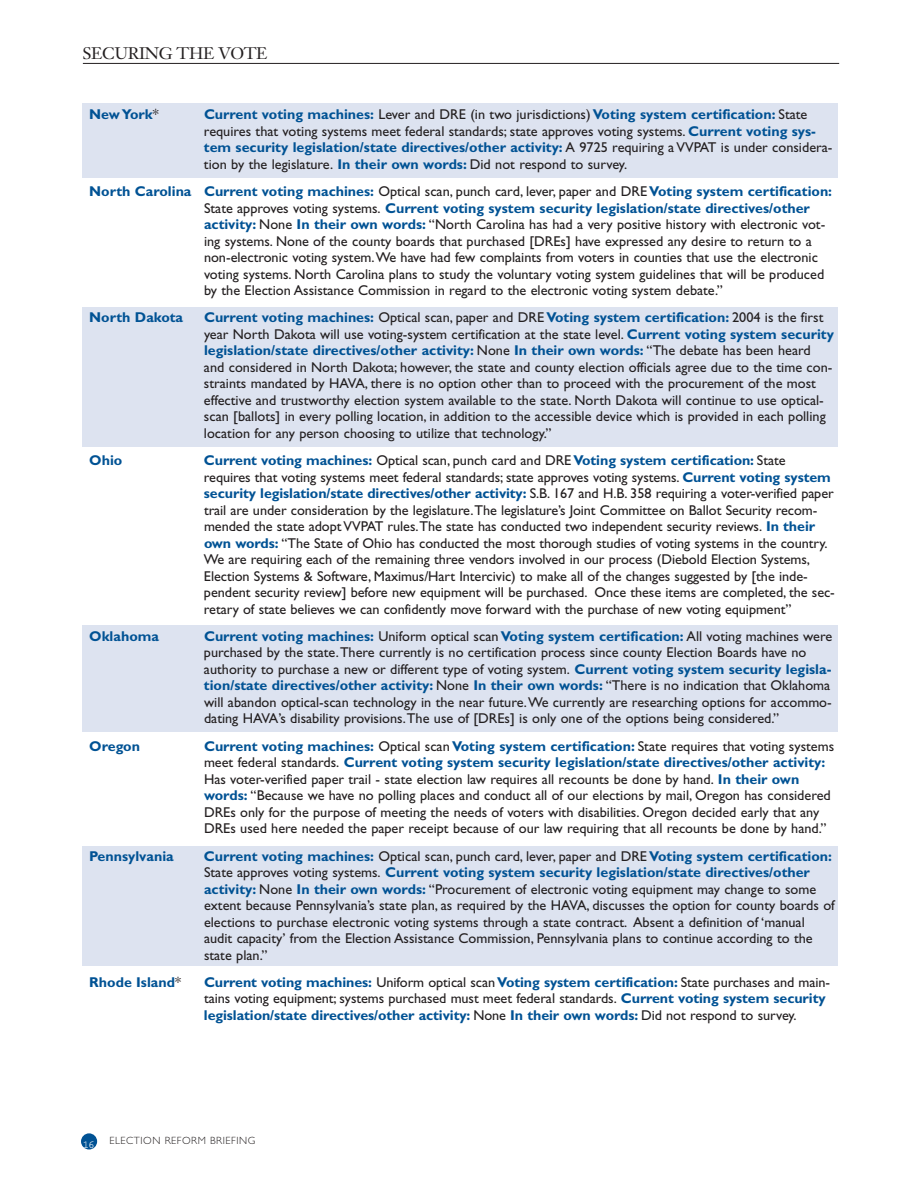
<style>
.page{position:relative;width:918px;height:1188px;background:#fff}
.page>*{position:absolute;margin:0;border:0;box-sizing:border-box;transform-origin:0 0}
.t1{font:16.5px "Janson Text";letter-spacing:-.02em;color:#231f20}
.t2{font:14.25px/16.5px "Gill Sans";color:#231f20}
.t3{font:700 14.25px/16.5px "Gill Sans";letter-spacing:-.005em;color:#005294}
.t4{font:300 10.5px "Gill Sans";letter-spacing:.05em;color:#231f20}
.t5{font:10.5px "Courier";color:#fff}
.s1{font-weight:400;color:#231f20}
.s2{font-weight:700;color:#005294}
</style>
<div class="page">
<div style="left:82px;top:103px;width:756px;height:74px;background:#dde3f0"></div>
<div style="left:82px;top:308px;width:756px;height:139px;background:#dde3f0"></div>
<div style="left:82px;top:626px;width:756px;height:106px;background:#dde3f0"></div>
<div style="left:82px;top:847px;width:756px;height:119px;background:#dde3f0"></div>
<hr style="left:83px;top:63px;width:756px;height:1px;background:#231f20">
<div style="left:81px;top:1133px;width:16px;height:17px;background:#005294;border-radius:50%"></div>
<p class="t1" style="left:82px;top:47px;width:187px">SECURING THE VOTE</p>
<p class="t3" style="left:89px;top:107px;width:71px">New York<span class="s1">*</span></p>
<p class="t2" style="left:204px;top:108px;width:630px"><span class="s2">Current voting machines:</span> Lever and DRE (in two jurisdictions) <span class="s2">Voting system certification:</span> State requires that voting systems meet federal standards; state approves voting systems. <span class="s2">Current voting sys&shy;tem security legislation/state directives/other activity:</span> A 9725 requiring a VVPAT is under considera&shy;tion by the legislature. <span class="s2">In their own words:</span> Did not respond to survey.</p>
<p class="t2" style="left:204px;top:184px;width:630px;text-indent:-115px"><span class="s2">North Carolina Current voting machines:</span> Optical scan, punch card, lever, paper and DRE <span class="s2">Voting system certification:<br></span>State approves voting systems. <span class="s2">Current voting system security legislation/state directives/other activity:</span> None <span class="s2">In their own words:</span> “North Carolina has had a very positive history with electronic vot&shy;ing systems. None of the county boards that purchased [DREs] have expressed any desire to return to a non-electronic voting system.We have had few complaints from voters in counties that use the electronic voting systems. North Carolina plans to study the voluntary voting system guidelines that will be produced by the Election Assistance Commission in regard to the electronic voting system debate.”</p>
<p class="t3" style="left:89px;top:311px;width:95px">North Dakota</p>
<p class="t2" style="left:204px;top:311px;width:631px"><span class="s2">Current voting machines:</span> Optical scan, paper and DRE <span class="s2">Voting system certification:</span> 2004 is the first year North Dakota will use voting-system certification at the state level. <span class="s2">Current voting system security legislation/state directives/other activity:</span> None <span class="s2">In their own words:</span> “The debate has been heard and considered in North Dakota; however, the state and county election officials agree due to the time con&shy;straints mandated by HAVA, there is no option other than to proceed with the procurement of the most effective and trustworthy election system available to the state. North Dakota will continue to use optical&shy;scan [ballots] in every polling location, in addition to the accessible device which is provided in each polling location for any person choosing to utilize that technology.”</p>
<p class="t3" style="left:89px;top:453px;width:35px">Ohio</p>
<p class="t2" style="left:204px;top:453px;width:632px"><span class="s2">Current voting machines:</span> Optical scan, punch card and DRE <span class="s2">Voting system certification:</span> State requires that voting systems meet federal standards; state approves voting systems. <span class="s2">Current voting system security legislation/state directives/other activity:</span> S.B. 167 and H.B. 358 requiring a voter-verified paper trail are under consideration by the legislature.The legislature’s Joint Committee on Ballot Security recom&shy;mended the state adopt VVPAT rules.The state has conducted two independent security reviews. <span class="s2">In their own words:</span> “The State of Ohio has conducted the most thorough studies of voting systems in the country.<br>We are requiring each of the remaining three vendors involved in our process (Diebold Election Systems, Election Systems &amp; Software, Maximus/Hart Intercivic) to make all of the changes suggested by [the inde&shy;pendent security review] before new equipment will be purchased. Once these items are completed, the sec&shy;retary of state believes we can confidently move forward with the purchase of new voting equipment”</p>
<p class="t3" style="left:89px;top:629px;width:71px">Oklahoma</p>
<p class="t2" style="left:204px;top:629px;width:630px"><span class="s2">Current voting machines:</span> Uniform optical scan <span class="s2">Voting system certification:</span> All voting machines were purchased by the state.There currently is no certification process since county Election Boards have no authority to purchase a new or different type of voting system. <span class="s2">Current voting system security legisla&shy;tion/state directives/other activity:</span> None <span class="s2">In their own words:</span> “There is no indication that Oklahoma will abandon optical-scan technology in the near future.We currently are researching options for accommo&shy;dating HAVA’s disability provisions.The use of [DREs] is only one of the options being considered.”</p>
<p class="t3" style="left:89px;top:739px;width:52px">Oregon</p>
<p class="t2" style="left:204px;top:739px;width:632px"><span class="s2">Current voting machines:</span> Optical scan <span class="s2">Voting system certification:</span> State requires that voting systems meet federal standards. <span class="s2">Current voting system security legislation/state directives/other activity:<br></span>Has voter-verified paper trail - state election law requires all recounts be done by hand. <span class="s2">In their own words:</span> “Because we have no polling places and conduct all of our elections by mail, Oregon has considered DREs only for the purpose of meeting the needs of voters with disabilities. Oregon decided early that any DREs used here needed the paper receipt because of our law requiring that all recounts be done by hand.”</p>
<p class="t3" style="left:89px;top:849px;width:86px">Pennsylvania</p>
<p class="t2" style="left:204px;top:849px;width:632px"><span class="s2">Current voting machines:</span> Optical scan, punch card, lever, paper and DRE <span class="s2">Voting system certification:<br></span>State approves voting systems. <span class="s2">Current voting system security legislation/state directives/other activity:</span> None <span class="s2">In their own words:</span> “Procurement of electronic voting equipment may change to some extent because Pennsylvania’s state plan, as required by the HAVA, discusses the option for county boards of elections to purchase electronic voting systems through a state contract. Absent a definition of ‘manual audit capacity’ from the Election Assistance Commission, Pennsylvania plans to continue according to the state plan.”</p>
<p class="t3" style="left:89px;top:975px;width:93px">Rhode Island<span class="s1">*</span></p>
<p class="t3" style="left:204px;top:975px;width:628px">Current voting machines: <span class="s1">Uniform optical scan</span>Voting system certification: <span class="s1">State purchases and main&shy;tains voting equipment; systems purchased must meet federal standards.</span> Current voting system security legislation/state directives/other activity: <span class="s1">None</span> In their own words: <span class="s1">Did not respond to survey.</span></p>
<p class="t5" style="left:83px;top:1142px;width:13px">16</p>
<p class="t4" style="left:110px;top:1137px;width:147px">ELECTION REFORM BRIEFING</p>
</div>
